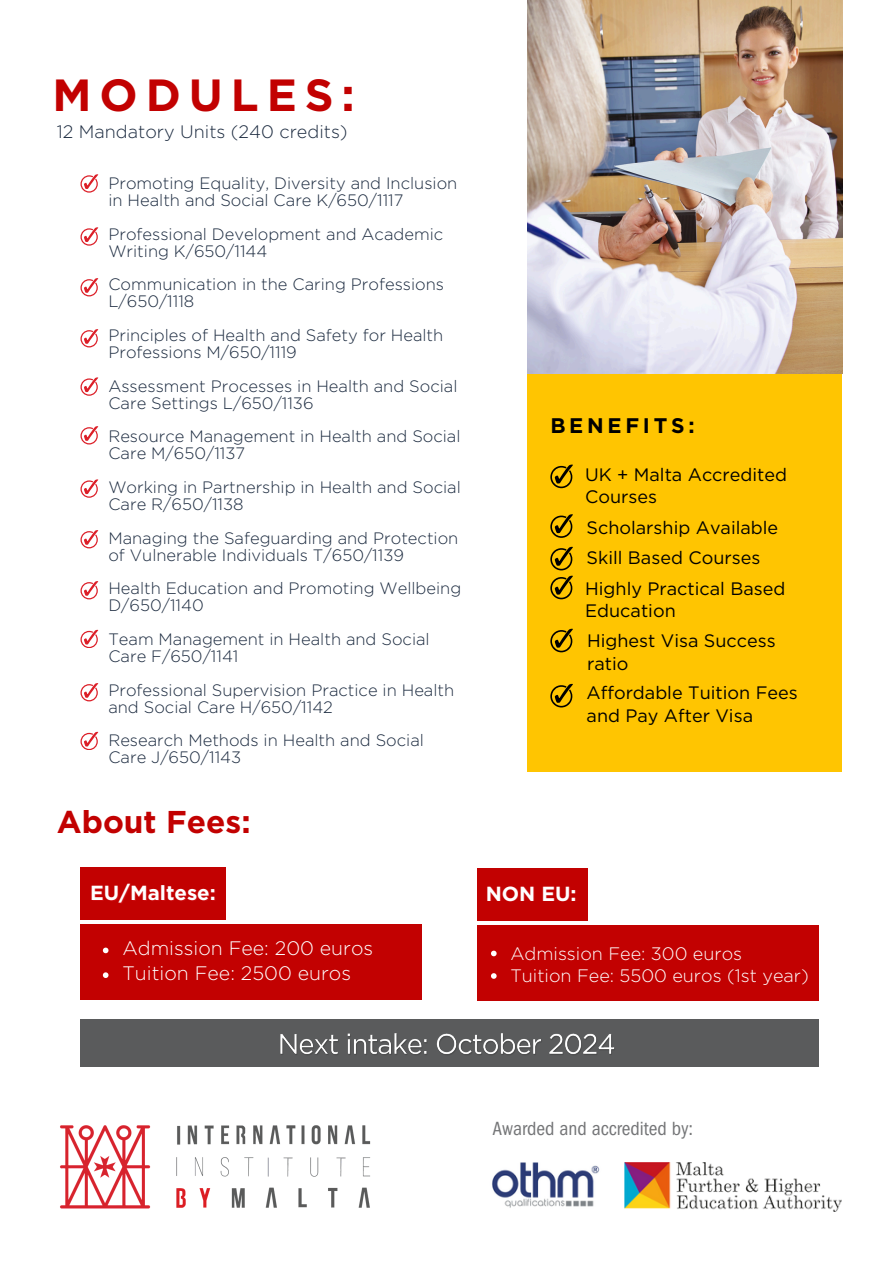
<style>
.page{position:relative;width:894px;height:1264px;background:#fff}
.page>*{position:absolute;margin:0;border:0;box-sizing:border-box;transform-origin:0 0}
.t1{font:700 45px "Gotham";letter-spacing:.175em;color:#c20101}
.t2{font:700 31.5px "Gotham";color:#c20101}
.t3{font:700 21.15px "Gotham";letter-spacing:.175em;color:#000}
.t4{font:700 20.4px "Gotham";color:#fff}
.t5{font:condensed 19.65px "Franklin Gothic LT Pro";color:#747577}
.t6{font:300 19.5px "Gotham";color:#fff}
.t7{font:18px/22.5px "Gotham";color:#000}
.t8{font:300 18px "Gotham";color:#fff}
.t9{font:300 18px "Gotham";color:#1b2a3f}
.t10{font:300 16.5px/16.8px "Gotham";color:#1b2a3f}
</style>
<div class="page">
<div style="left:80px;top:867px;width:145px;height:52px;background:#c20101"></div>
<svg style="left:80px;top:174px;width:18px;height:18px"></svg>
<svg style="left:80px;top:227px;width:18px;height:18px"></svg>
<svg style="left:80px;top:278px;width:18px;height:18px"></svg>
<svg style="left:80px;top:329px;width:18px;height:18px"></svg>
<svg style="left:80px;top:377px;width:18px;height:18px"></svg>
<svg style="left:80px;top:426px;width:18px;height:18px"></svg>
<svg style="left:80px;top:479px;width:18px;height:18px"></svg>
<svg style="left:80px;top:530px;width:18px;height:18px"></svg>
<svg style="left:80px;top:581px;width:18px;height:18px"></svg>
<svg style="left:80px;top:630px;width:18px;height:18px"></svg>
<svg style="left:80px;top:683px;width:18px;height:18px"></svg>
<svg style="left:80px;top:731px;width:18px;height:18px"></svg>
<div style="left:527px;top:373px;width:315px;height:398px;background:#ffc501"></div>
<img style="left:527px;top:0;width:315px;height:373px">
<svg style="left:550px;top:514px;width:22px;height:24px"></svg>
<svg style="left:550px;top:547px;width:22px;height:52px"></svg>
<svg style="left:550px;top:464px;width:22px;height:24px"></svg>
<svg style="left:550px;top:628px;width:22px;height:24px"></svg>
<svg style="left:550px;top:684px;width:22px;height:23px"></svg>
<img style="left:60px;top:1125px;width:311px;height:84px">
<img style="left:624px;top:1162px;width:217px;height:49px">
<img style="left:492px;top:1162px;width:108px;height:46px">
<div style="left:80px;top:924px;width:342px;height:76px;background:#c20101"></div>
<svg style="left:103px;top:947px;width:5px;height:6px"></svg>
<svg style="left:103px;top:972px;width:5px;height:6px"></svg>
<div style="left:477px;top:868px;width:110px;height:52px;background:#c20101"></div>
<div style="left:477px;top:925px;width:341px;height:76px;background:#c20101"></div>
<svg style="left:491px;top:950px;width:5px;height:6px"></svg>
<svg style="left:491px;top:973px;width:5px;height:5px"></svg>
<div style="left:80px;top:1019px;width:738px;height:47px;background:#5a5b5c"></div>
<img style="left:280px;top:1033px;width:335px;height:22px">
<h1 class="t1" style="left:53px;top:68px;width:304px">MODULES:</h1>
<p class="t9" style="left:57px;top:121px;width:292px">12 Mandatory Units (240 credits)</p>
<p class="t10" style="left:108px;top:175px;width:350px">Promoting Equality, Diversity and Inclusion in Health and Social Care K/650/1117</p>
<p class="t10" style="left:108px;top:225px;width:336px">Professional Development and Academic<br>Writing K/650/1144</p>
<p class="t10" style="left:108px;top:276px;width:337px">Communication in the Caring Professions<br>L/650/1118</p>
<p class="t10" style="left:108px;top:327px;width:336px">Principles of Health and Safety for Health<br>Professions M/650/1119</p>
<p class="t10" style="left:108px;top:377px;width:350px">Assessment Processes in Health and Social<br>Care Settings L/650/1136</p>
<p class="t10" style="left:108px;top:428px;width:353px">Resource Management in Health and Social<br>Care M/650/1137</p>
<p class="t10" style="left:108px;top:478px;width:354px">Working in Partnership in Health and Social<br>Care R/650/1138</p>
<p class="t10" style="left:108px;top:529px;width:351px">Managing the Safeguarding and Protection of Vulnerable Individuals T/650/1139</p>
<p class="t10" style="left:108px;top:580px;width:354px">Health Education and Promoting Wellbeing<br>D/650/1140</p>
<p class="t10" style="left:108px;top:630px;width:323px">Team Management in Health and Social<br>Care F/650/1141</p>
<p class="t10" style="left:108px;top:681px;width:347px">Professional Supervision Practice in Health and Social Care H/650/1142</p>
<p class="t10" style="left:108px;top:732px;width:317px">Research Methods in Health and Social<br>Care J/650/1143</p>
<p class="t2" style="left:57px;top:803px;width:195px">About Fees:</p>
<p class="t4" style="left:90px;top:880px;width:127px">EU/Maltese:</p>
<h4 class="t6" style="left:122px;top:936px;width:252px">Admission Fee: 200 euros</h4>
<p class="t6" style="left:122px;top:961px;width:230px">Tuition Fee: 2500 euros</p>
<p class="t3" style="left:550px;top:413px;width:146px">BENEFITS:</p>
<p class="t7" style="left:585px;top:463px;width:203px">UK + Malta Accredited<br>Courses</p>
<p class="t7" style="left:586px;top:516px;width:193px">Scholarship Available</p>
<p class="t7" style="left:586px;top:546px;width:175px">Skill Based Courses</p>
<p class="t7" style="left:585px;top:577px;width:202px">Highly Practical Based<br>Education</p>
<p class="t7" style="left:587px;top:629px;width:190px">Highest Visa Success ratio</p>
<p class="t7" style="left:586px;top:681px;width:213px">Affordable Tuition Fees and Pay After Visa</p>
<p class="t4" style="left:485px;top:881px;width:92px">NON EU:</p>
<p class="t8" style="left:510px;top:942px;width:233px">Admission Fee: 300 euros</p>
<p class="t8" style="left:510px;top:964px;width:300px">Tuition Fee: 5500 euros (1st year)</p>
<p class="t5" style="left:492px;top:1121px;width:202px">Awarded and accredited by:</p>
</div>
